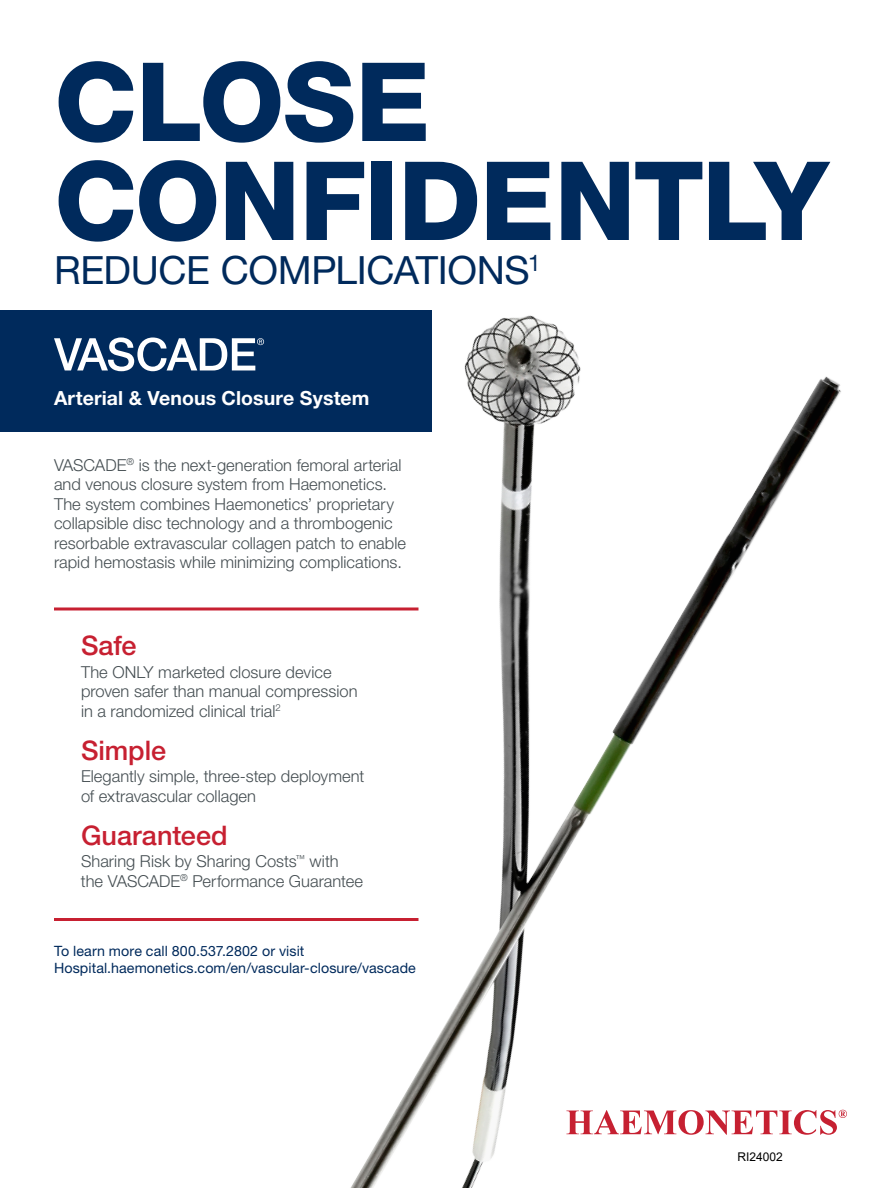
<style>
.page{position:relative;width:891px;height:1188px;background:#fff}
.page>*{position:absolute;margin:0;border:0;box-sizing:border-box;transform-origin:0 0}
.t1{font:800 109.5px "Helvetica Neue LT Pro";letter-spacing:-.015em;color:#002a5c}
.t2{font:39px "Helvetica Neue LT Pro";letter-spacing:-.01em;color:#002a5c}
.t3{font:500 27px "Helvetica Neue LT Pro";color:#c72031}
.t4{font:700 19.5px "Helvetica Neue LT Pro";letter-spacing:.005em;color:#fff}
.t5{font:300 16.5px/19.5px "Helvetica Neue LT Pro";color:#454e52}
.t6{font:14.25px/16.5px "Helvetica Neue LT Pro";letter-spacing:.005em;color:#002a5c}
.t7{font:12px "Arial";color:#000}
</style>
<div class="page">
<img style="left:321px;top:315px;width:523px;height:873px">
<hr style="left:54px;top:607px;width:364px;height:3px;background:#c72031">
<hr style="left:54px;top:918px;width:364px;height:3px;background:#c72031">
<svg style="left:566px;top:1110px;width:281px;height:25px"></svg>
<div style="left:0;top:310px;width:432px;height:122px;background:#002a5c"></div>
<svg style="left:54px;top:338px;width:210px;height:33px"></svg>
<p class="t1" style="left:54px;top:37px;width:378px">CLOSE</p>
<p class="t1" style="left:54px;top:136px;width:776px">CONFIDENTLY</p>
<p class="t2" style="left:54px;top:246px;width:488px">REDUCE COMPLICATIONS<sup>1</sup></p>
<p class="t4" style="left:54px;top:386px;width:317px">Arterial &amp; Venous Closure System</p>
<p class="t5" style="left:54px;top:455px;width:354px">VASCADE<sup>®</sup> is the next-generation femoral arterial and venous closure system from Haemonetics.<br>The system combines Haemonetics’ proprietary collapsible disc technology and a thrombogenic resorbable extravascular collagen patch to enable rapid hemostasis while minimizing complications.</p>
<p class="t3" style="left:81px;top:629px;width:57px">Safe</p>
<p class="t5" style="left:81px;top:662px;width:278px">The ONLY marketed closure device proven safer than manual compression in a randomized clinical trial<sup>2</sup></p>
<p class="t3" style="left:81px;top:734px;width:87px">Simple</p>
<p class="t5" style="left:81px;top:766px;width:285px">Elegantly simple, three-step deployment of extravascular collagen</p>
<p class="t3" style="left:81px;top:819px;width:148px">Guaranteed</p>
<p class="t5" style="left:81px;top:851px;width:284px">Sharing Risk by Sharing Costs<sup>™</sup> with the VASCADE<sup>®</sup> Performance Guarantee</p>
<p class="t6" style="left:54px;top:943px;width:363px">To learn more call 800.537.2802 or visit<br>Hospital.haemonetics.com/en/vascular-closure/vascade</p>
<p class="t7" style="left:738px;top:1148px;width:47px">RI24002</p>
</div>
